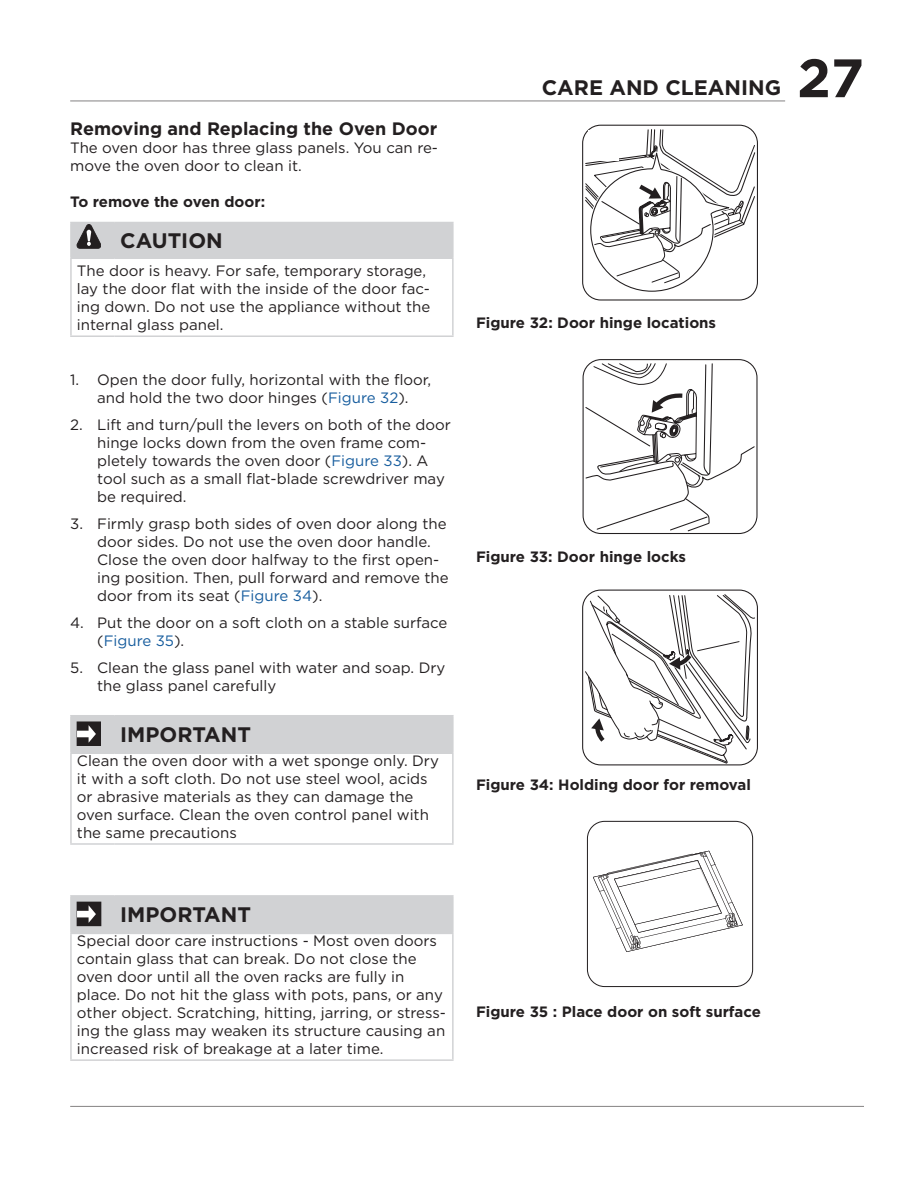
<style>
.page{position:relative;width:918px;height:1188px;background:#fff}
.page>*{position:absolute;margin:0;border:0;box-sizing:border-box;transform-origin:0 0}
.t1{font:700 54px "Gotham";color:#231f20}
.t2{font:700 21px "Gotham";color:#231f20}
.t3{font:700 18px "Gotham";color:#231f20}
.t4{font:15px/18px "Gotham";color:#231f20}
.t5{font:700 15px "Gotham";color:#231f20}
.s1{color:#175d9e}
</style>
<div class="page">
<hr style="left:70px;top:1106px;width:794px;height:1px;background:#231f20">
<hr style="left:452px;top:259px;width:2px;height:76px;background:#d1d2d4">
<hr style="left:70px;top:222px;width:44px;height:1px;background:#d1d2d4">
<hr style="left:70px;top:223px;width:2px;height:34px;background:#d1d2d4">
<hr style="left:114px;top:222px;width:340px;height:1px;background:#d1d2d4">
<hr style="left:452px;top:223px;width:2px;height:34px;background:#d1d2d4">
<hr style="left:70px;top:257px;width:44px;height:2px;background:#d1d2d4">
<hr style="left:70px;top:259px;width:2px;height:76px;background:#d1d2d4">
<hr style="left:114px;top:257px;width:340px;height:2px;background:#d1d2d4">
<hr style="left:70px;top:335px;width:44px;height:2px;background:#d1d2d4">
<hr style="left:114px;top:335px;width:340px;height:2px;background:#d1d2d4">
<div style="left:72px;top:223px;width:380px;height:34px;background:#d1d2d4"></div>
<hr style="left:452px;top:754px;width:2px;height:89px;background:#d1d2d4">
<hr style="left:70px;top:715px;width:44px;height:1px;background:#d1d2d4">
<hr style="left:70px;top:716px;width:2px;height:36px;background:#d1d2d4">
<hr style="left:114px;top:715px;width:340px;height:1px;background:#d1d2d4">
<hr style="left:452px;top:716px;width:2px;height:36px;background:#d1d2d4">
<hr style="left:70px;top:752px;width:44px;height:2px;background:#d1d2d4">
<hr style="left:70px;top:754px;width:2px;height:89px;background:#d1d2d4">
<hr style="left:114px;top:752px;width:340px;height:2px;background:#d1d2d4">
<hr style="left:70px;top:843px;width:44px;height:2px;background:#d1d2d4">
<hr style="left:114px;top:843px;width:340px;height:2px;background:#d1d2d4">
<div style="left:72px;top:716px;width:380px;height:36px;background:#d1d2d4"></div>
<hr style="left:452px;top:934px;width:2px;height:125px;background:#d1d2d4">
<hr style="left:70px;top:895px;width:44px;height:2px;background:#d1d2d4">
<hr style="left:70px;top:897px;width:2px;height:36px;background:#d1d2d4">
<hr style="left:114px;top:895px;width:340px;height:2px;background:#d1d2d4">
<hr style="left:452px;top:897px;width:2px;height:36px;background:#d1d2d4">
<hr style="left:70px;top:933px;width:44px;height:1px;background:#d1d2d4">
<hr style="left:70px;top:934px;width:2px;height:125px;background:#d1d2d4">
<hr style="left:114px;top:933px;width:340px;height:1px;background:#d1d2d4">
<hr style="left:70px;top:1059px;width:44px;height:2px;background:#d1d2d4">
<hr style="left:114px;top:1059px;width:340px;height:2px;background:#d1d2d4">
<div style="left:72px;top:897px;width:380px;height:36px;background:#d1d2d4"></div>
<svg style="left:582px;top:124px;width:176px;height:177px"></svg>
<div style="left:588px;top:131px;width:31px;height:30px;background:#fff"></div>
<div style="left:583px;top:359px;width:175px;height:175px;border:1px solid #231f20;border-radius:18px"></div>
<svg style="left:583px;top:362px;width:173px;height:170px"></svg>
<div style="left:582px;top:590px;width:176px;height:175px;border:1px solid #231f20;border-radius:18px"></div>
<svg style="left:585px;top:594px;width:170px;height:170px"></svg>
<svg style="left:586px;top:820px;width:168px;height:168px"></svg>
<div style="left:587px;top:821px;width:166px;height:166px;background:#fff"></div>
<div style="left:587px;top:821px;width:166px;height:166px;border:1px solid #231f20;border-radius:17px"></div>
<svg style="left:593px;top:850px;width:150px;height:102px"></svg>
<hr style="left:70px;top:100px;width:715px;height:1px;background:#231f20">
<p class="t3" style="left:70px;top:118px;width:369px">Removing and Replacing the Oven Door</p>
<p class="t4" style="left:70px;top:138px;width:369px">The oven door has three glass panels. You can re&shy;move the oven door to clean it.</p>
<p class="t5" style="left:70px;top:193px;width:196px">To remove the oven door:</p>
<h2 class="t2" style="left:120px;top:228px;width:104px">CAUTION</h2>
<p class="t4" style="left:77px;top:262px;width:355px">The door is heavy. For safe, temporary storage, lay the door flat with the inside of the door fac&shy;ing down. Do not use the appliance without the internal glass panel.</p>
<p class="t4" style="left:70px;top:370px;width:363px;text-align:center">1. Open the door fully, horizontal with the floor, and hold the two door hinges (<span class="s1">Figure 32</span>).</p>
<p class="t4" style="left:97px;top:415px;width:355px;text-indent:-27px">2. Lift and turn/pull the levers on both of the door hinge locks down from the oven frame com&shy;pletely towards the oven door (<span class="s1">Figure 33</span>). A tool such as a small flat-blade screwdriver may be required.</p>
<p class="t4" style="left:97px;top:514px;width:353px;text-indent:-27px">3. Firmly grasp both sides of oven door along the door sides. Do not use the oven door handle.<br>Close the oven door halfway to the first open&shy;ing position. Then, pull forward and remove the door from its seat (<span class="s1">Figure 34</span>).</p>
<p class="t4" style="left:97px;top:613px;width:352px;text-indent:-27px">4. Put the door on a soft cloth on a stable surface (<span class="s1">Figure 35</span>).</p>
<p class="t4" style="left:97px;top:658px;width:350px;text-indent:-27px">5. Clean the glass panel with water and soap. Dry the glass panel carefully</p>
<h2 class="t2" style="left:120px;top:723px;width:132px">IMPORTANT</h2>
<p class="t4" style="left:77px;top:751px;width:363px">Clean the oven door with a wet sponge only. Dry it with a soft cloth. Do not use steel wool, acids or abrasive materials as they can damage the oven surface. Clean the oven control panel with the same precautions</p>
<h2 class="t2" style="left:120px;top:903px;width:132px">IMPORTANT</h2>
<p class="t4" style="left:77px;top:932px;width:371px">Special door care instructions - Most oven doors contain glass that can break. Do not close the oven door until all the oven racks are fully in place. Do not hit the glass with pots, pans, or any other object. Scratching, hitting, jarring, or stress&shy;ing the glass may weaken its structure causing an increased risk of breakage at a later time.</p>
<h2 class="t2" style="left:542px;top:75px;width:241px">CARE AND CLEANING</h2>
<h1 class="t1" style="left:797px;top:47px;width:68px">27</h1>
<p class="t5" style="left:476px;top:314px;width:242px">Figure 32: Door hinge locations</p>
<p class="t5" style="left:476px;top:548px;width:212px">Figure 33: Door hinge locks</p>
<p class="t5" style="left:476px;top:776px;width:276px">Figure 34: Holding door for removal</p>
<p class="t5" style="left:476px;top:1003px;width:286px">Figure 35 : Place door on soft surface</p>
</div>
